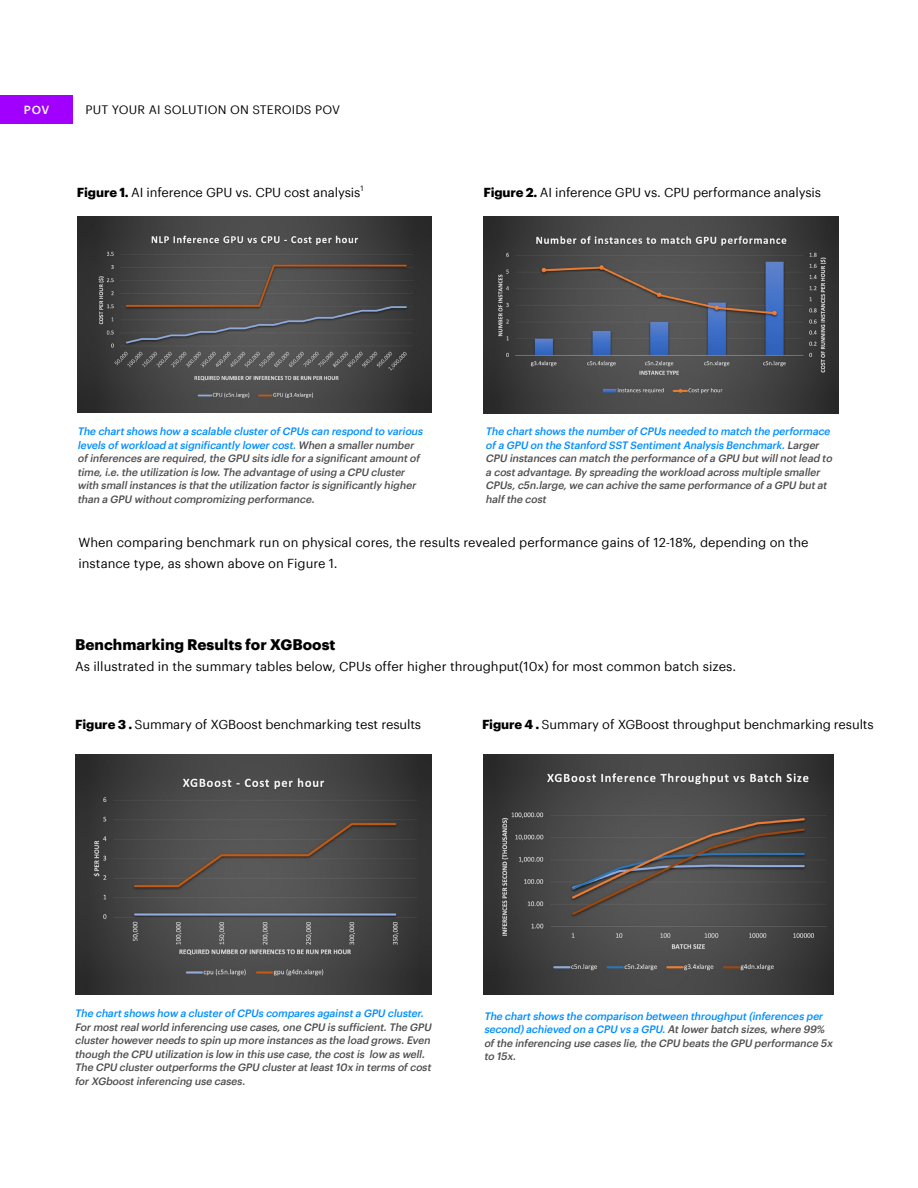
<style>
.page{position:relative;width:918px;height:1188px;background:#fff}
.page>*{position:absolute;margin:0;border:0;box-sizing:border-box;transform-origin:0 0}
.t1{font:700 15px "Graphik";color:#000}
.t2{font:12.75px/21px "Graphik";color:#000}
.t3{font:12px "Graphik";letter-spacing:.015em;color:#000}
.t4{font:500 11.55px "Graphik";color:#fff}
.t5{font:italic 500 10.5px/13.5px "Graphik";color:#4f4f51}
.t6{font:italic 500 10.5px "Graphik";color:#008eff}
.t7{font:7.5px "Graphik";color:#000}
.s1{font-weight:700}
.s2{color:#008eff}
</style>
<div class="page">
<div style="left:0;top:95px;width:73px;height:29px;background:#a100ff"></div>
<img style="left:484px;top:216px;width:355px;height:198px">
<img style="left:78px;top:216px;width:354px;height:197px">
<img style="left:76px;top:755px;width:356px;height:240px">
<img style="left:483px;top:755px;width:351px;height:240px">
<p class="t4" style="left:24px;top:101px;width:27px">POV</p>
<p class="t3" style="left:86px;top:101px;width:256px">PUT YOUR AI SOLUTION ON STEROIDS POV</p>
<p class="t2" style="left:77px;top:181px;width:285px"><span class="s1">Figure 1.</span> AI inference GPU vs. CPU cost analysis</p>
<p class="t7" style="left:360px;top:182px;width:5px">1</p>
<p class="t2" style="left:483px;top:181px;width:339px"><span class="s1">Figure 2.</span> AI inference GPU vs. CPU performance analysis</p>
<p class="t5" style="left:77px;top:424px;width:349px"><span class="s2">The chartshows how a scalable clusterofCPUs can respond to various levels ofworkload atsignificantly lowercost.</span>When a smallernumber ofinferences are required,the GPU sits idle fora significantamountof time,i.e.the utilization is low.The advantage ofusing a CPU cluster with smallinstances is thatthe utilization factoris significantly higher than a GPU withoutcompromizing performance.</p>
<p class="t5" style="left:486px;top:424px;width:351px"><span class="s2">The chartshows the numberofCPUs needed to match the performace ofa GPU on the Stanford SST SentimentAnalysis Benchmark.</span>Larger CPU instances can match the performance ofa GPU butwillnotlead to a costadvantage.By spreading the workload across multiple smaller CPUs,c5n.large,we can achive the same performance ofa GPU butat halfthe cost</p>
<p class="t2" style="left:78px;top:530px;width:732px">When comparing benchmark run on physical cores, the results revealed performance gains of 12-18%, depending on the instance type, as shown above on Figure 1.</p>
<h1 class="t1" style="left:75px;top:633px;width:262px">Benchmarking Results for XGBoost</h1>
<p class="t2" style="left:75px;top:655px;width:663px">As illustrated in the summary tables below, CPUs offer higher throughput(10x) for most common batch sizes.</p>
<p class="t2" style="left:75px;top:713px;width:347px"><span class="s1">Figure 3 .</span> Summary of XGBoost benchmarking test results</p>
<p class="t2" style="left:482px;top:713px;width:393px"><span class="s1">Figure 4 .</span> Summary of XGBoost throughput benchmarking results</p>
<p class="t6" style="left:75px;top:1006px;width:353px">The chartshows how a clusterofCPUs compares againsta GPU cluster.</p>
<p class="t5" style="left:75px;top:1019px;width:361px">Formostrealworld inferencing use cases,one CPU is sufficient.The GPU clusterhoweverneeds to spin up more instances as the load grows.Even though the CPU utilization is low in this use case,the costis low as well.<br>The CPU clusteroutperforms the GPU clusteratleast10x in terms ofcost forXGboostinferencing use cases.</p>
<p class="t5" style="left:484px;top:1008px;width:353px"><span class="s2">The chartshows the comparison between throughput(inferences per second)achieved on a CPU vs a GPU.</span>Atlowerbatch sizes,where 99% ofthe inferencing use cases lie,the CPU beats the GPU performance 5x to 15x.</p>
</div>
